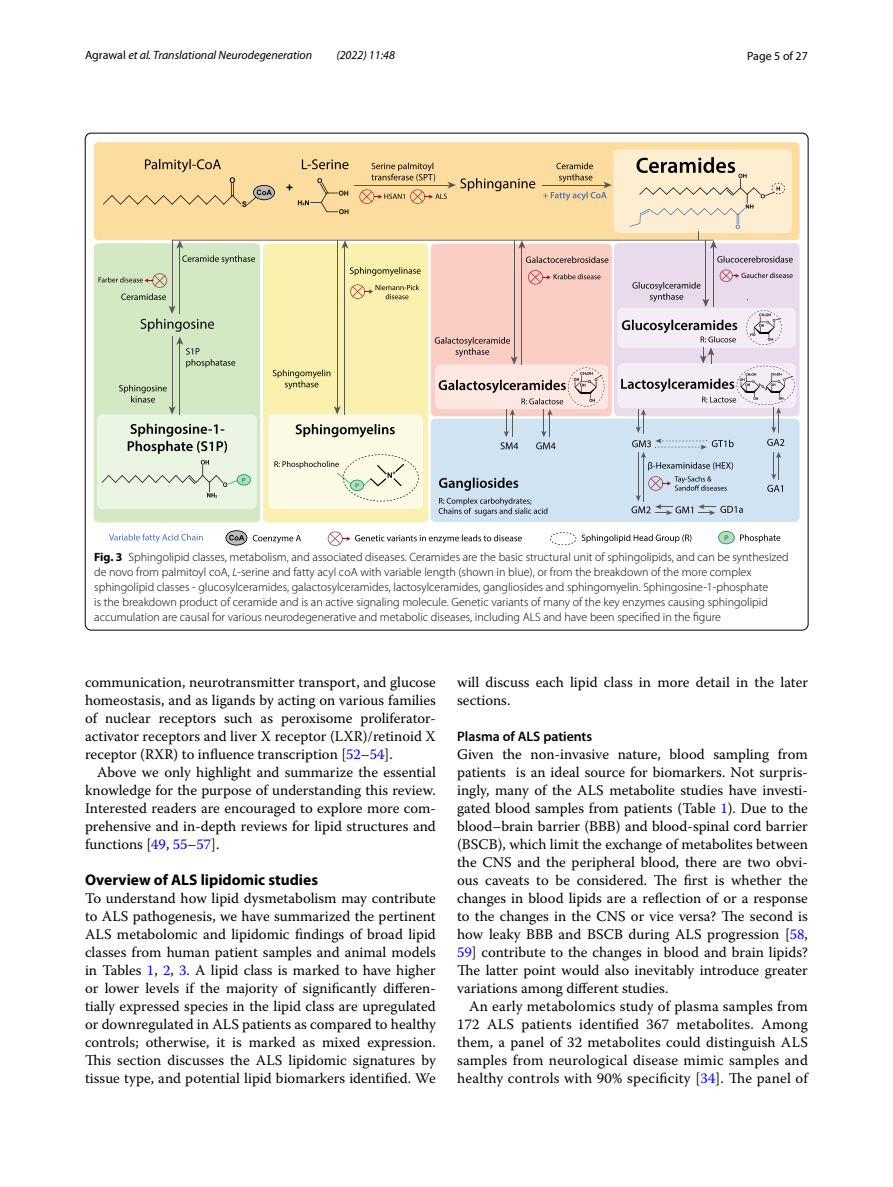
<style>
.page{position:relative;width:893px;height:1187px;background:#fff}
.page>*{position:absolute;margin:0;border:0;box-sizing:border-box;transform-origin:0 0}
.t1{font:700 15.45px "Myriad Pro";color:#000}
.t2{font:14.7px/18px "Warnock Pro";color:#000;text-align:justify}
.t3{font:600 13.8px "Myriad Pro";color:#000}
.t4{font:300 12px/15px "Myriad Pro";color:#000}
.t5{font:italic 12px "Myriad Pro";color:#000}
.t6{font:12px "Myriad Pro";color:#000}
.s1{font-style:normal}
.s2{font-weight:700}
.s3{font-style:italic}
.s4{color:#00f}
</style>
<div class="page">
<svg style="left:94px;top:142px;width:706px;height:98px;background:#fddda0"></svg>
<div style="left:614px;top:150px;width:178px;height:82px;background:#fdeed2;border-radius:5px"></div>
<svg style="left:263px;top:515px;width:165px;height:7px"></svg>
<svg style="left:94px;top:243px;width:166px;height:279px;background:#d4e9c5"></svg>
<div style="left:431px;top:418px;width:369px;height:104px;background:#d0e3f2;border-radius:5px"></div>
<svg style="left:226px;top:530px;width:21px;height:15px"></svg>
<svg style="left:550px;top:532px;width:26px;height:13px"></svg>
<svg style="left:253px;top:535px;width:48px;height:8px"></svg>
<svg style="left:328px;top:531px;width:194px;height:15px"></svg>
<svg style="left:582px;top:534px;width:109px;height:9px"></svg>
<svg style="left:718px;top:531px;width:62px;height:13px"></svg>
<svg style="left:109px;top:533px;width:94px;height:9px"></svg>
<svg style="left:99px;top:157px;width:701px;height:358px"></svg>
<p class="t5" style="left:85px;top:48px;width:229px"><span class="s1">Agrawal</span> et al. Translational Neurodegeneration</p>
<p class="t5" style="left:336px;top:48px;width:60px">(2022) 11:48</p>
<p class="t6" style="left:747px;top:48px;width:62px">Page 5 of 27</p>
<p class="t4" style="left:94px;top:549px;width:696px"><span class="s2">Fig. 3</span> Sphingolipid classes, metabolism, and associated diseases. Ceramides are the basic structural unit of sphingolipids, and can be synthesized de novo from palmitoyl coA, <span class="s3">L</span>-serine and fatty acyl coA with variable length (shown in blue), or from the breakdown of the more complex sphingolipid classes - glucosylceramides, galactosylceramides, lactosylceramides, gangliosides and sphingomyelin. Sphingosine-1-phosphate<br>is the breakdown product of ceramide and is an active signaling molecule. Genetic variants of many of the key enzymes causing sphingolipid accumulation are causal for various neurodegenerative and metabolic diseases, including ALS and have been specified in the figure</p>
<p class="t2" style="left:85px;top:672px;width:352px">communication, neurotransmitter transport, and glucose homeostasis, and as ligands by acting on various families of nuclear receptors such as peroxisome proliferator&shy;activator receptors and liver X receptor (LXR)/retinoid X receptor (RXR) to influence transcription [<span class="s4">52</span>–<span class="s4">54</span>].</p>
<p class="t2" style="left:85px;top:762px;width:352px;text-indent:12px">Above we only highlight and summarize the essential knowledge for the purpose of understanding this review.<br>Interested readers are encouraged to explore more com&shy;prehensive and in-depth reviews for lipid structures and functions [<span class="s4">49</span>, <span class="s4">55</span>–<span class="s4">57</span>].</p>
<p class="t1" style="left:85px;top:869px;width:234px">Overview of ALS lipidomic studies</p>
<p class="t2" style="left:85px;top:888px;width:352px">To understand how lipid dysmetabolism may contribute to ALS pathogenesis, we have summarized the pertinent ALS metabolomic and lipidomic findings of broad lipid classes from human patient samples and animal models in Tables <span class="s4">1</span>, <span class="s4">2</span>, <span class="s4">3</span>. A lipid class is marked to have higher or lower levels if the majority of significantly differen&shy;tially expressed species in the lipid class are upregulated or downregulated in ALS patients as compared to healthy controls; otherwise, it is marked as mixed expression.<br>This section discusses the ALS lipidomic signatures by tissue type, and potential lipid biomarkers identified. We</p>
<p class="t2" style="left:457px;top:672px;width:352px">will discuss each lipid class in more detail in the later sections.</p>
<p class="t3" style="left:457px;top:727px;width:137px">Plasma of ALS patients</p>
<p class="t2" style="left:457px;top:744px;width:352px">Given the non-invasive nature, blood sampling from patients is an ideal source for biomarkers. Not surpris&shy;ingly, many of the ALS metabolite studies have investi&shy;gated blood samples from patients (Table <span class="s4">1</span>). Due to the blood–brain barrier (BBB) and blood-spinal cord barrier (BSCB), which limit the exchange of metabolites between the CNS and the peripheral blood, there are two obvi&shy;ous caveats to be considered. The first is whether the changes in blood lipids are a reflection of or a response to the changes in the CNS or vice versa? The second is how leaky BBB and BSCB during ALS progression [<span class="s4">58</span>, <span class="s4">59</span>] contribute to the changes in blood and brain lipids?<br>The latter point would also inevitably introduce greater variations among different studies.</p>
<p class="t2" style="left:457px;top:996px;width:352px;text-indent:12px">An early metabolomics study of plasma samples from 172 ALS patients identified 367 metabolites. Among them, a panel of 32 metabolites could distinguish ALS samples from neurological disease mimic samples and healthy controls with 90% specificity [<span class="s4">34</span>]. The panel of</p>
</div>
